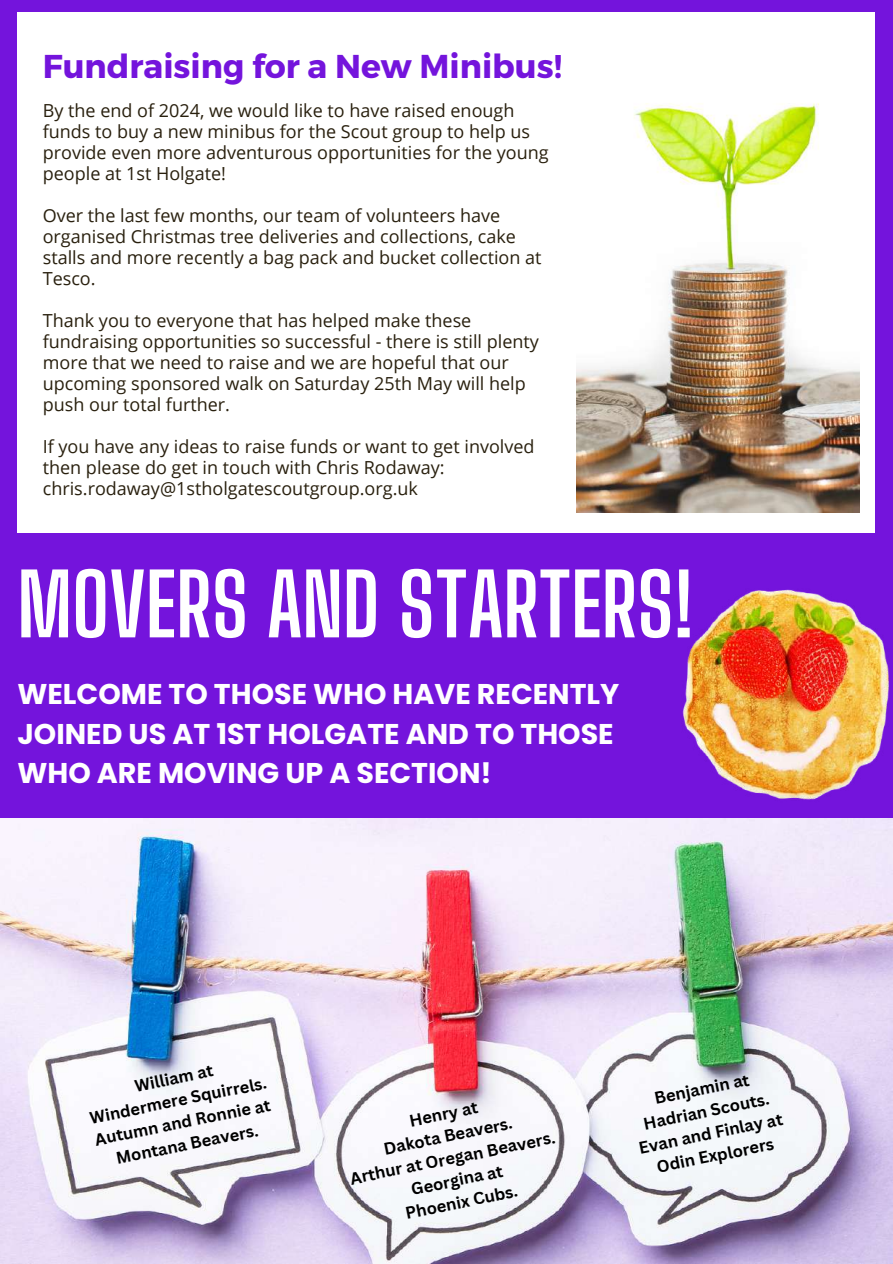
<style>
.page{position:relative;width:893px;height:1264px;background:#fff}
.page>*{position:absolute;margin:0;border:0;box-sizing:border-box;transform-origin:0 0}
.t1{font:700 84.9px "Big Shoulders Display";color:#fff}
.t2{font:700 33px "Montserrat";color:#7414dc}
.t3{font:700 28.5px/39.3px "Poppins";color:#fff}
.t4{font:18px/21px "Open Sans";color:#29200e}
.t5{font:700 16.5px/22.5px "Canva Sans";color:#000;text-align:center}
</style>
<div class="page">
<div style="left:0;top:0;width:892px;height:1263px;background:#7414dc"></div>
<div style="left:17px;top:13px;width:857px;height:519px;background:#fff"></div>
<img style="left:576px;top:103px;width:283px;height:409px">
<img style="left:682px;top:589px;width:207px;height:211px">
<img style="left:0;top:818px;width:892px;height:445px">
<h2 class="t2" style="left:43px;top:45px;width:521px">Fundraising for a New Minibus!</h2>
<p class="t4" style="left:43px;top:99px;width:507px">By the end of 2024, we would like to have raised enough funds to buy a new minibus for the Scout group to help us provide even more adventurous opportunities for the young people at 1st Holgate!</p>
<p class="t4" style="left:43px;top:204px;width:500px">Over the last few months, our team of volunteers have organised Christmas tree deliveries and collections, cake stalls and more recently a bag pack and bucket collection at Tesco.</p>
<p class="t4" style="left:43px;top:309px;width:497px">Thank you to everyone that has helped make these fundraising opportunities so successful - there is still plenty more that we need to raise and we are hopeful that our upcoming sponsored walk on Saturday 25th May will help push our total further.</p>
<p class="t4" style="left:43px;top:435px;width:493px">If you have any ideas to raise funds or want to get involved then please do get in touch with Chris Rodaway: chris.rodaway@1stholgatescoutgroup.org.uk</p>
<h1 class="t1" style="left:17px;top:554px;width:677px">MOVERS AND STARTERS!</h1>
<h3 class="t3" style="left:17px;top:674px;width:603px">WELCOME TO THOSE WHO HAVE RECENTLY<br>JOINED US AT 1ST HOLGATE AND TO THOSE<br>WHO ARE MOVING UP A SECTION!</h3>
<p class="t5" style="left:84px;top:1083px;width:181px;rotate:-11deg">William at<br>Windermere Squirrels.<br>Autumn and Ronnie at<br>Montana Beavers.</p>
<p class="t5" style="left:338px;top:1124px;width:210px;rotate:-12deg">Henry at<br>Dakota Beavers.<br>Arthur at Oregan Beavers.<br>Georgina at<br>Phoenix Cubs.</p>
<p class="t5" style="left:627px;top:1092px;width:148px;rotate:-12deg">Benjamin at<br>Hadrian Scouts.<br>Evan and Finlay at<br>Odin Explorers</p>
</div>
